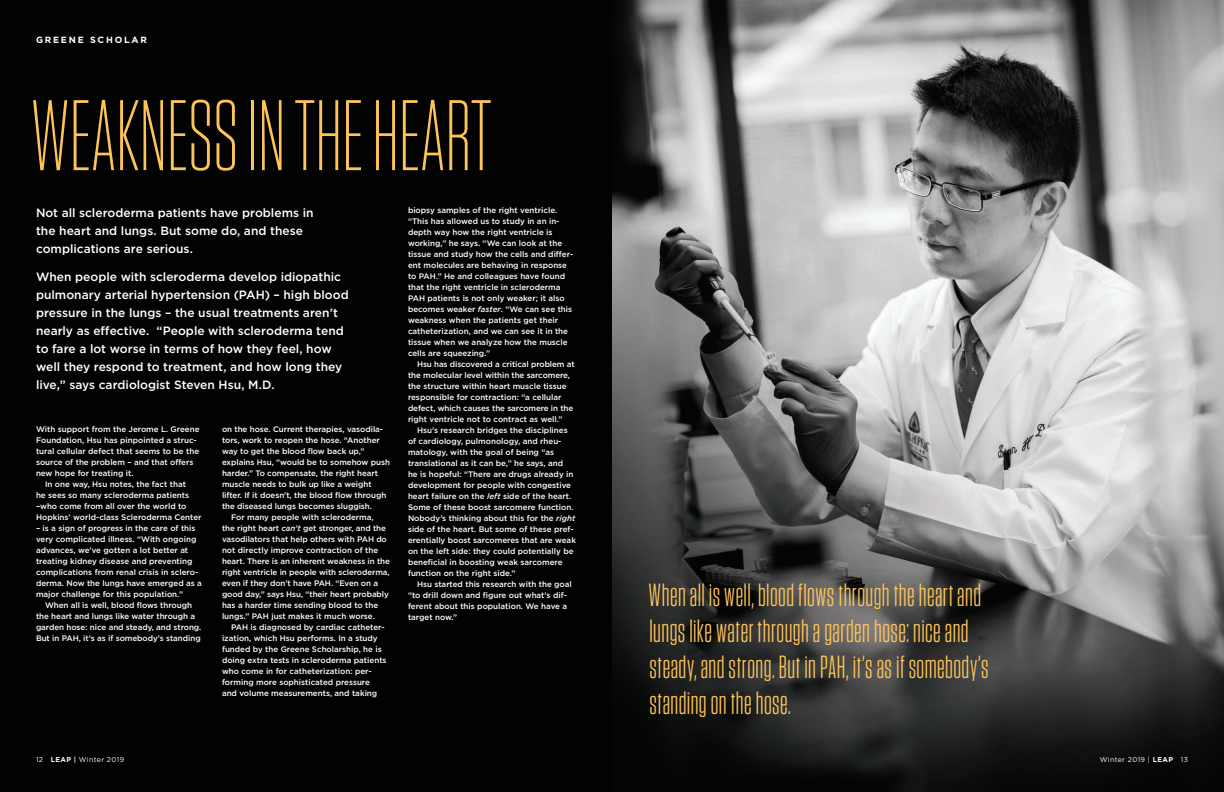
<style>
.page{position:relative;width:1224px;height:792px;background:#fff}
.page>*{position:absolute;margin:0;border:0;box-sizing:border-box;transform-origin:0 0}
.t1{font:300 100px "Tungsten Condensed";color:#fec459}
.Callout{font:32px/36px "Tungsten Condensed";letter-spacing:.015em;color:#fec459}
.t2{font:500 12px/18px "Gotham";color:#fff}
.t3{font:700 9px "Gotham";letter-spacing:.2em;color:#fff}
.Story_Project_Text{font:500 8px/11px "Gotham";color:#fff}
.t4{font:7px "Gotham";letter-spacing:.05em;color:#fff}
.s1{font-style:italic}
.s2{font-weight:700}
.s3{font-weight:500}
</style>
<div class="page">
<img style="left:612px;top:0;width:612px;height:792px">
<div style="left:0;top:0;width:612px;height:792px;background:#010201"></div>
<p class="t3" style="left:36px;top:34px;width:112px">GREENE SCHOLAR</p>
<p class="t1" style="left:31px;top:89px;width:463px">WEAKNESS IN THE HEART</p>
<p class="t2" style="left:36px;top:203px;width:279px">Not all scleroderma patients have problems in the heart and lungs. But some do, and these complications are serious.</p>
<p class="t2" style="left:36px;top:268px;width:314px">When people with scleroderma develop idiopathic pulmonary arterial hypertension (PAH) – high blood pressure in the lungs – the usual treatments aren’t nearly as effective. “People with scleroderma tend to fare a lot worse in terms of how they feel, how well they respond to treatment, and how long they live,” says cardiologist Steven Hsu, M.D.</p>
<p class="Story_Project_Text" style="left:36px;top:423px;width:165px">With support from the Jerome L. Greene Foundation, Hsu has pinpointed a struc&shy;tural cellular defect that seems to be the source of the problem – and that offers new hope for treating it.</p>
<p class="Story_Project_Text" style="left:36px;top:478px;width:167px;text-indent:9px">In one way, Hsu notes, the fact that<br>he sees so many scleroderma patients –who come from all over the world to Hopkins’ world-class Scleroderma Center</p>
<p class="Story_Project_Text" style="left:36px;top:522px;width:167px">– is a sign of progress in the care of this very complicated illness. “With ongoing advances, we’ve gotten a lot better at treating kidney disease and preventing complications from renal crisis in sclero&shy;derma. Now the lungs have emerged as a major challenge for this population.”</p>
<p class="Story_Project_Text" style="left:36px;top:599px;width:167px;text-indent:9px">When all is well, blood flows through the heart and lungs like water through a garden hose: nice and steady, and strong.<br>But in PAH, it’s as if somebody’s standing</p>
<p class="Story_Project_Text" style="left:222px;top:424px;width:170px">on the hose. Current therapies, vasodila&shy;tors, work to reopen the hose. “Another way to get the blood flow back up,” explains Hsu, “would be to somehow push harder.” To compensate, the right heart muscle needs to bulk up like a weight lifter. If it doesn’t, the blood flow through the diseased lungs becomes sluggish.</p>
<p class="Story_Project_Text" style="left:222px;top:512px;width:169px;text-indent:9px">For many people with scleroderma,<br>the right heart <span class="s1">can’t</span> get stronger, and the vasodilators that help others with PAH do not directly improve contraction of the heart. There is an inherent weakness in the right ventricle in people with scleroderma, even if they don’t have PAH. “Even on a good day,” says Hsu, “their heart probably has a harder time sending blood to the lungs.” PAH just makes it much worse.</p>
<p class="Story_Project_Text" style="left:222px;top:622px;width:166px;text-indent:9px">PAH is diagnosed by cardiac catheter&shy;ization, which Hsu performs. In a study funded by the Greene Scholarship, he is doing extra tests in scleroderma patients who come in for catheterization: per&shy;forming more sophisticated pressure and volume measurements, and taking</p>
<p class="Story_Project_Text" style="left:408px;top:205px;width:167px">biopsy samples of the right ventricle. “This has allowed us to study in an in&shy;depth way how the right ventricle is working,” he says. “We can look at the tissue and study how the cells and differ&shy;ent molecules are behaving in response to PAH.” He and colleagues have found that the right ventricle in scleroderma PAH patients is not only weaker; it also becomes weaker <span class="s1">faster</span>. “We can see this weakness when the patients get their catheterization, and we can see it in the tissue when we analyze how the muscle cells are squeezing.”</p>
<p class="Story_Project_Text" style="left:408px;top:359px;width:168px;text-indent:9px">Hsu has discovered a critical problem at the molecular level within the sarcomere, the structure within heart muscle tissue responsible for contraction: “a cellular defect, which causes the sarcomere in the right ventricle not to contract as well.”</p>
<p class="Story_Project_Text" style="left:408px;top:425px;width:170px;text-indent:9px">Hsu’s research bridges the disciplines of cardiology, pulmonology, and rheu&shy;matology, with the goal of being “as translational as it can be,” he says, and<br>he is hopeful: “There are drugs already in development for people with congestive heart failure on the <span class="s1">left</span> side of the heart.<br>Some of these boost sarcomere function.<br>Nobody’s thinking about this for the <span class="s1">right </span>side of the heart. But some of these pref&shy;erentially boost sarcomeres that are weak on the left side: they could potentially be beneficial in boosting weak sarcomere function on the right side.”</p>
<p class="Story_Project_Text" style="left:408px;top:579px;width:165px;text-indent:9px">Hsu started this research with the goal “to drill down and figure out what’s dif&shy;ferent about this population. We have a target now.”</p>
<p class="Callout" style="left:649px;top:578px;width:341px">When all is well, blood flows through the heart and lungs like water through a garden hose: nice and steady, and strong. But in PAH, it’s as if somebody’s standing on the hose.</p>
<p class="t4" style="left:36px;top:755px;width:90px">12 <span class="s2">LEAP</span> <span class="s3">|</span> Winter 2019</p>
<p class="t4" style="left:1100px;top:755px;width:90px">Winter 2019 | <span class="s2">LEAP</span> 13</p>
</div>
